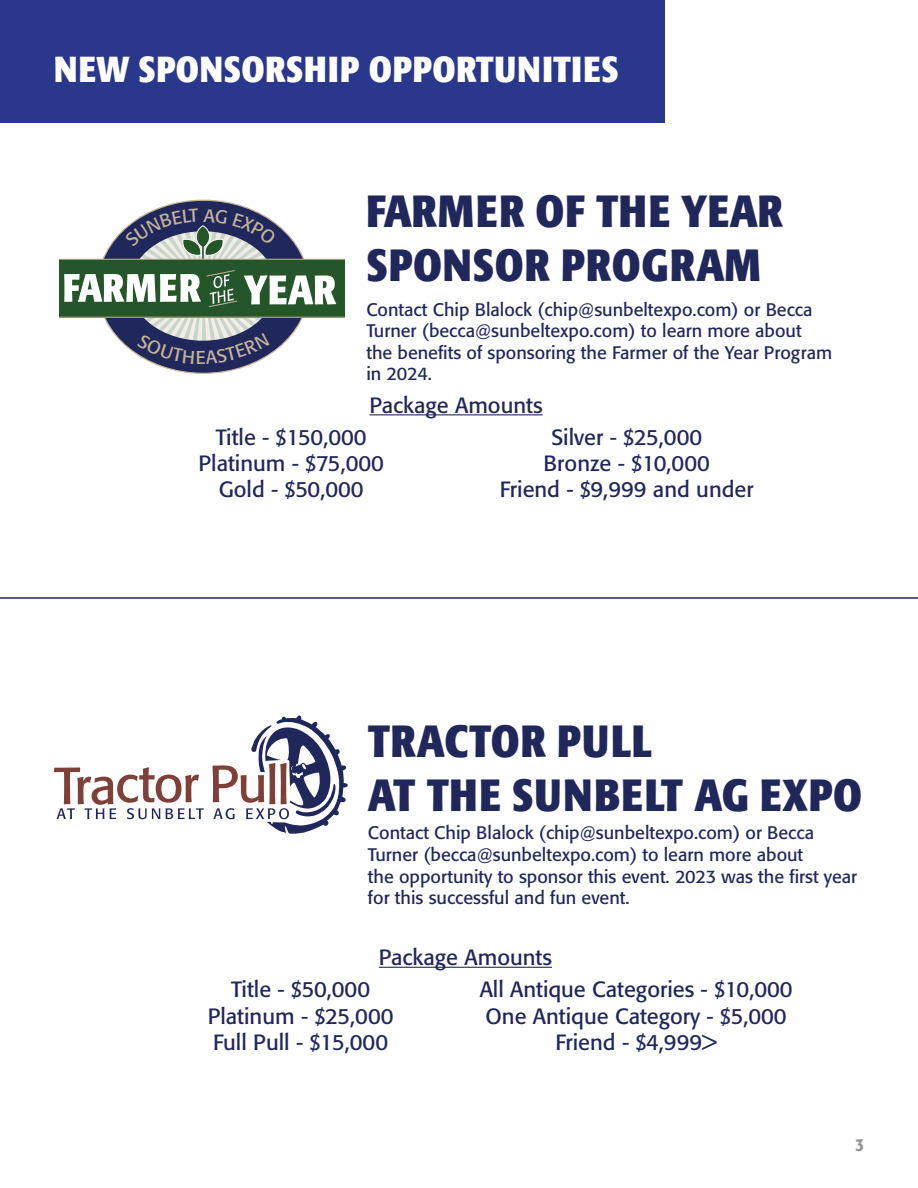
<style>
.page{position:relative;width:918px;height:1188px;background:#fff}
.page>*{position:absolute;margin:0;border:0;box-sizing:border-box;transform-origin:0 0}
.t1{font:700 condensed 44.85px "Formata";letter-spacing:.02em;color:#20275b}
.t2{font:700 condensed 36px "Formata";letter-spacing:.02em;color:#fff}
.t3{font:21.9px "Formata";color:#20275b}
.t4{font:18px/21.6px "Formata";color:#20275b}
.t5{font:500 condensed 18px "Formata";color:#939598}
</style>
<div class="page">
<div style="left:0;top:0;width:664px;height:122px;background:#29388d"></div>
<div style="left:98px;top:200px;width:211px;height:173px;background:#20275b;border-radius:50%"></div>
<div style="left:59px;top:259px;width:286px;height:58px;background:#25562a"></div>
<hr style="left:59px;top:259px;width:286px;height:1px;background:#c3b49b">
<hr style="left:59px;top:317px;width:286px;height:1px;background:#c3b49b">
<hr style="left:369px;top:414px;width:174px;height:1px;background:#20275b">
<hr style="left:0;top:597px;width:918px;height:2px;background:#20275b">
<hr style="left:379px;top:967px;width:173px;height:1px;background:#20275b">
<svg style="left:54px;top:767px;width:150px;height:52px"></svg>
<svg style="left:213px;top:715px;width:135px;height:119px"></svg>
<svg style="left:64px;top:209px;width:274px;height:155px"></svg>
<p class="t2" style="left:54px;top:46px;width:566px">NEW SPONSORSHIP OPPORTUNITIES</p>
<p class="t1" style="left:366px;top:184px;width:418px">FARMER OF THE YEAR</p>
<p class="t1" style="left:366px;top:237px;width:396px">SPONSOR PROGRAM</p>
<p class="t4" style="left:366px;top:299px;width:467px">Contact Chip Blalock (chip@sunbeltexpo.com) or Becca Turner (becca@sunbeltexpo.com) to learn more about<br>the benefits of sponsoring the Farmer of the Year Program in 2024.</p>
<p class="t3" style="left:369px;top:392px;width:175px">Package Amounts</p>
<p class="t3" style="left:216px;top:424px;width:152px">Title - $150,000</p>
<p class="t3" style="left:199px;top:450px;width:187px">Platinum - $75,000</p>
<p class="t3" style="left:219px;top:476px;width:146px">Gold - $50,000</p>
<p class="t3" style="left:551px;top:424px;width:152px">Silver - $25,000</p>
<p class="t3" style="left:544px;top:450px;width:168px">Bronze - $10,000</p>
<p class="t3" style="left:500px;top:476px;width:255px">Friend - $9,999 and under</p>
<p class="t1" style="left:368px;top:713px;width:286px">TRACTOR PULL</p>
<p class="t1" style="left:368px;top:767px;width:496px">AT THE SUNBELT AG EXPO</p>
<p class="t4" style="left:368px;top:822px;width:491px">Contact Chip Blalock (chip@sunbeltexpo.com) or Becca Turner (becca@sunbeltexpo.com) to learn more about<br>the opportunity to sponsor this event. 2023 was the first year for this successful and fun event.</p>
<p class="t3" style="left:379px;top:944px;width:175px">Package Amounts</p>
<p class="t3" style="left:231px;top:976px;width:140px">Title - $50,000</p>
<p class="t3" style="left:208px;top:1002px;width:187px">Platinum - $25,000</p>
<p class="t3" style="left:213px;top:1029px;width:176px">Full Pull - $15,000</p>
<p class="t3" style="left:480px;top:976px;width:315px">All Antique Categories - $10,000</p>
<p class="t3" style="left:486px;top:1002px;width:303px">One Antique Category - $5,000</p>
<p class="t3" style="left:556px;top:1029px;width:163px">Friend - $4,999&gt;</p>
<p class="t5" style="left:855px;top:1134px;width:10px">3</p>
</div>
